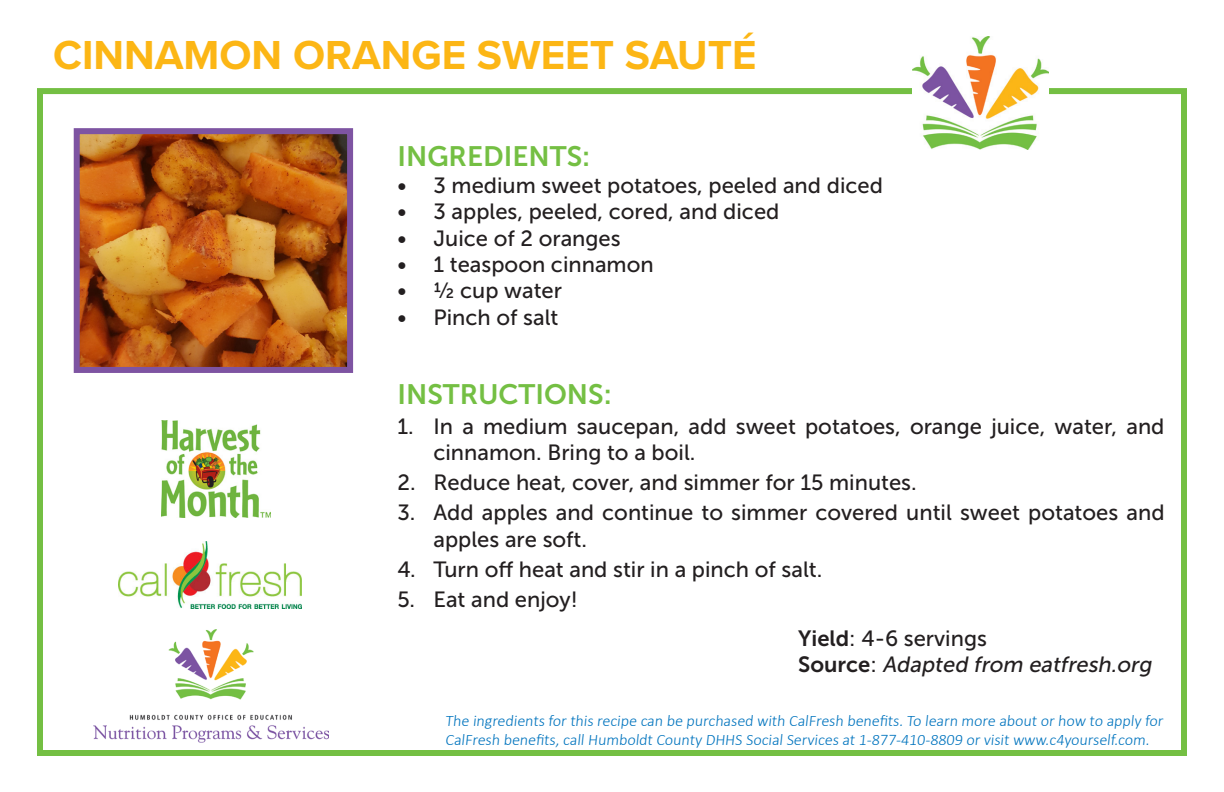
<style>
.page{position:relative;width:1224px;height:792px;background:#fff}
.page>*{position:absolute;margin:0;border:0;box-sizing:border-box;transform-origin:0 0}
.t1{font:700 42px "Proxima Nova";color:#fcb615}
.t2{font:28px "Museo Sans 700";color:#74bf43}
.t3{font:22px/26.4px "Museo Sans 500";color:#231f20}
.t4{font:italic 22px "Museo Sans 500";color:#231f20}
.t5{font:300 16px/19.2px "Calibri";color:#0074be}
.s1{font-family:"Museo Sans 700"}
.s2{font-family:"Museo Sans 700";font-style:normal}
.s3{font-style:normal}
</style>
<div class="page">
<div style="left:37px;top:88px;width:1150px;height:668px;border:6px solid #74bf43"></div>
<img style="left:912px;top:37px;width:136px;height:112px">
<img style="left:94px;top:629px;width:234px;height:114px">
<img style="left:118px;top:541px;width:184px;height:67px">
<img style="left:161px;top:421px;width:110px;height:96px">
<img style="left:81px;top:135px;width:265px;height:231px">
<div style="left:74px;top:128px;width:279px;height:245px;border:6px solid #7e54a2"></div>
<p class="t1" style="left:53px;top:24px;width:705px">CINNAMON ORANGE SWEET SAUTÉ</p>
<p class="t2" style="left:397px;top:141px;width:194px">INGREDIENTS:</p>
<p class="t3" style="left:397px;top:172px;width:487px">• 3 medium sweet potatoes, peeled and diced</p>
<p class="t3" style="left:397px;top:199px;width:384px">• 3 apples, peeled, cored, and diced</p>
<p class="t3" style="left:397px;top:225px;width:225px">• Juice of 2 oranges</p>
<p class="t3" style="left:397px;top:251px;width:258px">• 1 teaspoon cinnamon</p>
<p class="t3" style="left:397px;top:278px;width:166px">• ½ cup water</p>
<p class="t3" style="left:397px;top:304px;width:162px">• Pinch of salt</p>
<p class="t2" style="left:397px;top:379px;width:216px">INSTRUCTIONS:</p>
<p class="t3" style="left:433px;top:413px;width:733px;text-indent:-36px">1. In a medium saucepan, add sweet potatoes, orange juice, water, and cinnamon. Bring to a boil.</p>
<p class="t3" style="left:397px;top:470px;width:521px">2. Reduce heat, cover, and simmer for 15 minutes.</p>
<p class="t3" style="left:433px;top:500px;width:733px;text-indent:-36px">3. Add apples and continue to simmer covered until sweet potatoes and apples are soft.</p>
<p class="t3" style="left:397px;top:556px;width:426px">4. Turn off heat and stir in a pinch of salt.</p>
<p class="t3" style="left:397px;top:586px;width:182px">5. Eat and enjoy!</p>
<p class="t3" style="left:798px;top:625px;width:190px"><span class="s1">Yield</span>: 4-6 servings</p>
<p class="t4" style="left:798px;top:653px;width:359px"><span class="s2">S o u r c e</span> <span class="s3">:</span> Adapted from eatfresh.org</p>
<p class="t5" style="left:445px;top:711px;width:721px">The ingredients for this recipe can be purchased with CalFresh benefits. To learn more about or how to apply for<br>CalFresh benefits, call Humboldt County DHHS Social Services at 1-877-410-8809 or visit www.c4yourself.com.</p>
</div>
